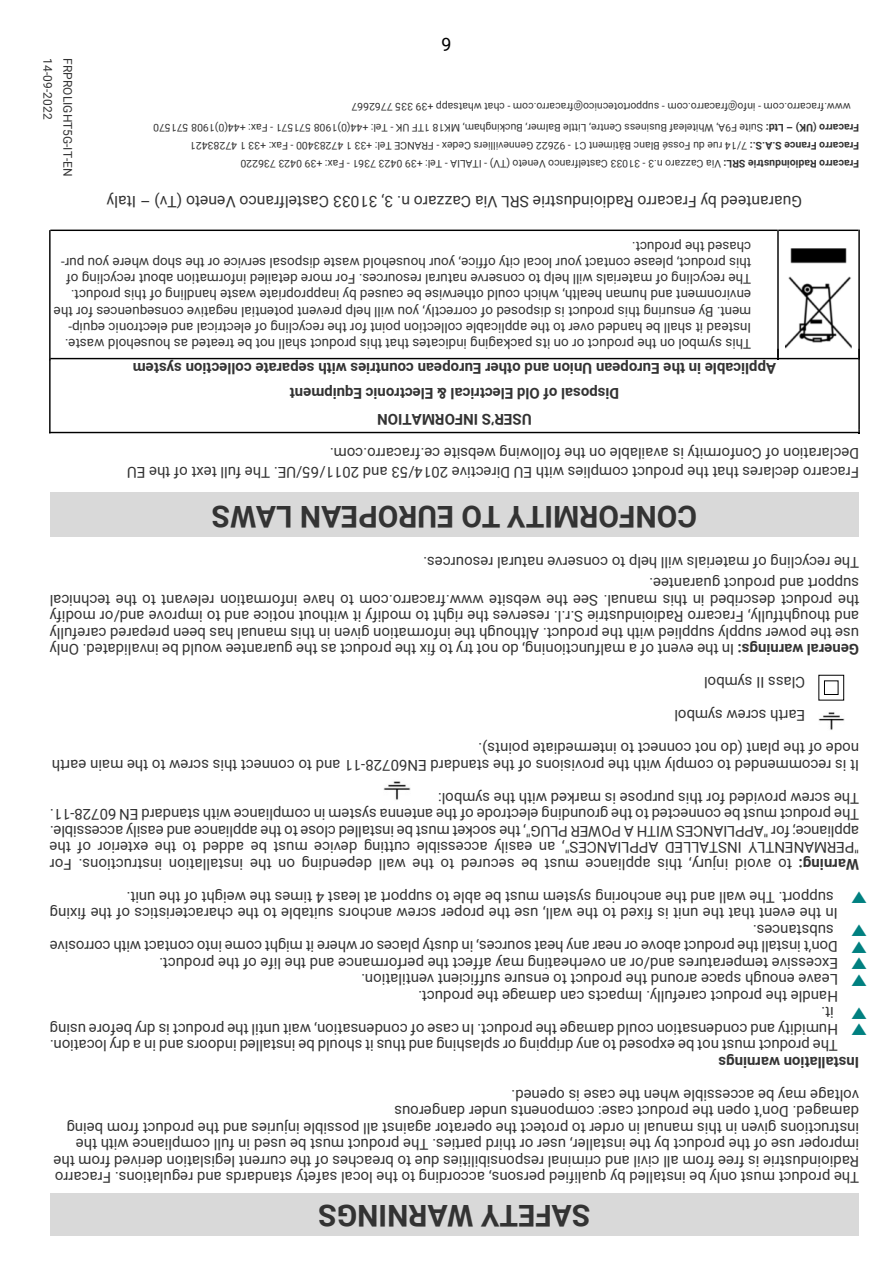
<style>
.page{position:relative;width:893px;height:1263px;background:#fff}
.page>*{position:absolute;margin:0;border:0;box-sizing:border-box;transform-origin:0 0}
.t1{font:700 30px "Roboto";color:#333}
.t2{font:18px "Roboto";color:#000}
.t3{font:15.75px "Roboto";color:#333}
.t4{font:15px/16.5px "Roboto";color:#333}
.t5{font:700 15px/25.5px "Roboto";color:#333;text-align:center}
.t6{font:13.5px/16.2px "Roboto";color:#333}
.t7{font:12px "Roboto";color:#333}
.t8{font:10.5px/18px "Roboto";color:#333}
.s1{font-weight:700}
.s2{font-family:"Malgun Gothic";font-size:18px;color:#008080}
</style>
<div class="page">
<div style="left:50px;top:1193px;width:809px;height:42px;background:#d9d9d9"></div>
<div style="left:50px;top:492px;width:809px;height:45px;background:#d9d9d9"></div>
<hr style="left:49px;top:432px;width:809px;height:1px;background:#000">
<hr style="left:858px;top:359px;width:2px;height:70px;background:#000">
<hr style="left:49px;top:359px;width:2px;height:74px;background:#000">
<hr style="left:779px;top:358px;width:79px;height:1px;background:#000">
<hr style="left:50px;top:358px;width:727px;height:1px;background:#000">
<hr style="left:858px;top:230px;width:2px;height:130px;background:#000">
<hr style="left:779px;top:230px;width:79px;height:1px;background:#000">
<hr style="left:777px;top:230px;width:2px;height:130px;background:#000">
<hr style="left:50px;top:230px;width:727px;height:1px;background:#000">
<hr style="left:49px;top:230px;width:2px;height:130px;background:#000">
<img style="left:786px;top:249px;width:65px;height:100px">
<img style="left:383px;top:781px;width:28px;height:19px">
<img style="left:818px;top:712px;width:26px;height:18px">
<div style="left:824px;top:680px;width:14px;height:15px;border:1px solid #000"></div>
<p class="t7" style="left:53px;top:58px;width:62px;rotate:90deg">14-09-2022</p>
<p class="t7" style="left:72px;top:58px;width:120px;rotate:90deg">FRPROLIGHT5G-IT-EN</p>
<p class="t2" style="left:452px;top:51px;width:12px;rotate:-180deg">6</p>
<p class="t8" style="left:851px;top:114px;width:501px;rotate:-180deg">www.fracarro.com - info@fracarro.com - supportotecnico@fracarro.com - chat whatsapp +39 335 7762667</p>
<p class="t8" style="left:859px;top:171px;width:707px;rotate:-180deg"><span class="s1">Fracarro Radioindustrie SRL:</span> Via Cazzaro n.3 - 31033 Castelfranco Veneto (TV) - ITALIA - Tel: +39 0423 7361 - Fax: +39 0423 736220<br><span class="s1">Fracarro France S.A.S.:</span> 7/14 rue du Fossé Blanc Bâtiment C1 - 92622 Gennevilliers Cedex - FRANCE Tel: +33 1 47283400 - Fax: +33 1 47283421<br><span class="s1">Fracarro (UK) – Ltd:</span> Suite F9A, Whiteleaf Business Centre, Little Balmer, Buckingham, MK18 1TF UK - Tel: +44(0)1908 571571 - Fax: +44(0)1908 571570</p>
<p class="t3" style="left:802px;top:207px;width:697px;rotate:-180deg">Guaranteed by Fracarro Radioindustrie SRL Via Cazzaro n. 3, 31033 Castelfranco Veneto (Tv) – Italy</p>
<p class="t6" style="left:751px;top:350px;width:699px;rotate:-180deg">This symbol on the product or on its packaging indicates that this product shall not be treated as household waste.<br>Instead it shall be handed over to the applicable collection point for the recycling of electrical and electronic equip&shy;ment. By ensuring this product is disposed of correctly, you will help prevent potential negative consequences for the environment and human health, which could otherwise be caused by inappropriate waste handling of this product.<br>The recycling of materials will help to conserve natural resources. For more detailed information about recycling of this product, please contact your local city office, your household waste disposal service or the shop where you pur&shy;chased the product.</p>
<p class="t5" style="left:776px;top:430px;width:645px;rotate:-180deg">USER’S INFORMATION<br>Disposal of Old Electrical &amp; Electronic Equipment<br>Applicable in the European Union and other European countries with separate collection system</p>
<p class="t4" style="left:859px;top:479px;width:734px;line-height:18px;rotate:-180deg">Fracarro declares that the product complies with EU Directive 2014/53 and 2011/65/UE. The full text of the EU<br>Declaration of Conformity is available on the following website ce.fracarro.com.</p>
<h1 class="t1" style="left:697px;top:529px;width:487px;rotate:-180deg">CONFORMITY TO EUROPEAN LAWS</h1>
<p class="t4" style="left:859px;top:568px;width:437px;rotate:-180deg">The recycling of materials will help to conserve natural resources.</p>
<p class="t4" style="left:859px;top:656px;width:811px;text-align:justify;rotate:-180deg"><span class="s1">General warnings:</span> In the event of a malfunctioning, do not try to fix the product as the guarantee would be invalidated. Only use the power supply supplied with the product. Although the information given in this manual has been prepared carefully and thoughtfully, Fracarro Radioindustrie S.r.l. reserves the right to modify it without notice and to improve and/or modify the product described in this manual. See the website www.fracarro.com to have information relevant to the technical support and product guarantee.</p>
<p class="t4" style="left:805px;top:689px;width:103px;rotate:-180deg">Class II symbol</p>
<p class="t4" style="left:805px;top:722px;width:132px;rotate:-180deg">Earth screw symbol</p>
<p class="t4" style="left:859px;top:772px;width:809px;rotate:-180deg">It is recommended to comply with the provisions of the standard EN60728-11 and to connect this screw to the main earth node of the plant (do not connect to intermediate points).</p>
<p class="t4" style="left:859px;top:854px;width:811px;text-align:justify;rotate:-180deg">"PERMANENTLY INSTALLED APPLIANCES", an easily accessible cutting device must be added to the exterior of the appliance; for "APPLIANCES WITH A POWER PLUG", the socket must be installed close to the appliance and easily accessible.<br>The product must be connected to the grounding electrode of the antenna system in compliance with standard EN 60728-11.<br>The screw provided for this purpose is marked with the symbol:</p>
<p class="t4" style="left:792px;top:871px;width:744px;rotate:-180deg">to avoid injury, this appliance must be secured to the wall depending on the installation instructions. For</p>
<p class="t5" style="left:859px;top:875px;width:62px;rotate:-180deg">Warning:</p>
<p class="t4" style="left:868px;top:904px;width:743px;rotate:-180deg"><span class="s2">▼</span>support. The wall and the anchoring system must be able to support at least 4 times the weight of the unit.</p>
<p class="t4" style="left:838px;top:937px;width:790px;text-indent:-30px;rotate:-180deg"><span class="s2">▼</span>substances.<br>In the event that the unit is fixed to the wall, use the proper screw anchors suitable to the characteristics of the fixing</p>
<p class="t4" style="left:868px;top:953px;width:820px;rotate:-180deg"><span class="s2">▼</span>Don’t install the product above or near any heat sources, in dusty places or where it might come into contact with corrosive</p>
<p class="t4" style="left:868px;top:970px;width:711px;rotate:-180deg"><span class="s2">▼</span>Excessive temperatures and/or an overheating may affect the performance and the life of the product.</p>
<p class="t4" style="left:868px;top:986px;width:509px;rotate:-180deg"><span class="s2">▼</span>Leave enough space around the product to ensure sufficient ventilation.</p>
<p class="t4" style="left:838px;top:1019px;width:421px;text-indent:-30px;rotate:-180deg"><span class="s2">▼</span>it.<br>Handle the product carefully. Impacts can damage the product.</p>
<p class="t4" style="left:868px;top:1036px;width:820px;rotate:-180deg"><span class="s2">▼</span>Humidity and condensation could damage the product. In case of condensation, wait until the product is dry before using</p>
<p class="t4" style="left:838px;top:1052px;width:790px;rotate:-180deg">The product must not be exposed to any dripping or splashing and thus it should be installed indoors and in a dry location.</p>
<p class="t5" style="left:859px;top:1073px;width:142px;rotate:-180deg">Installation warnings</p>
<p class="t4" style="left:859px;top:1184px;width:807px;rotate:-180deg">The product must only be installed by qualified persons, according to the local safety standards and regulations. Fracarro Radioindustrie is free from all civil and criminal responsibilities due to breaches of the current legislation derived from the improper use of the product by the installer, user or third parties. The product must be used in full compliance with the instructions given in this manual in order to protect the operator against all possible injuries and the product from being damaged. Don’t open the product case: components under dangerous<br>voltage may be accessible when the case is opened.</p>
<h1 class="t1" style="left:590px;top:1228px;width:273px;rotate:-180deg">SAFETY WARNINGS</h1>
</div>
